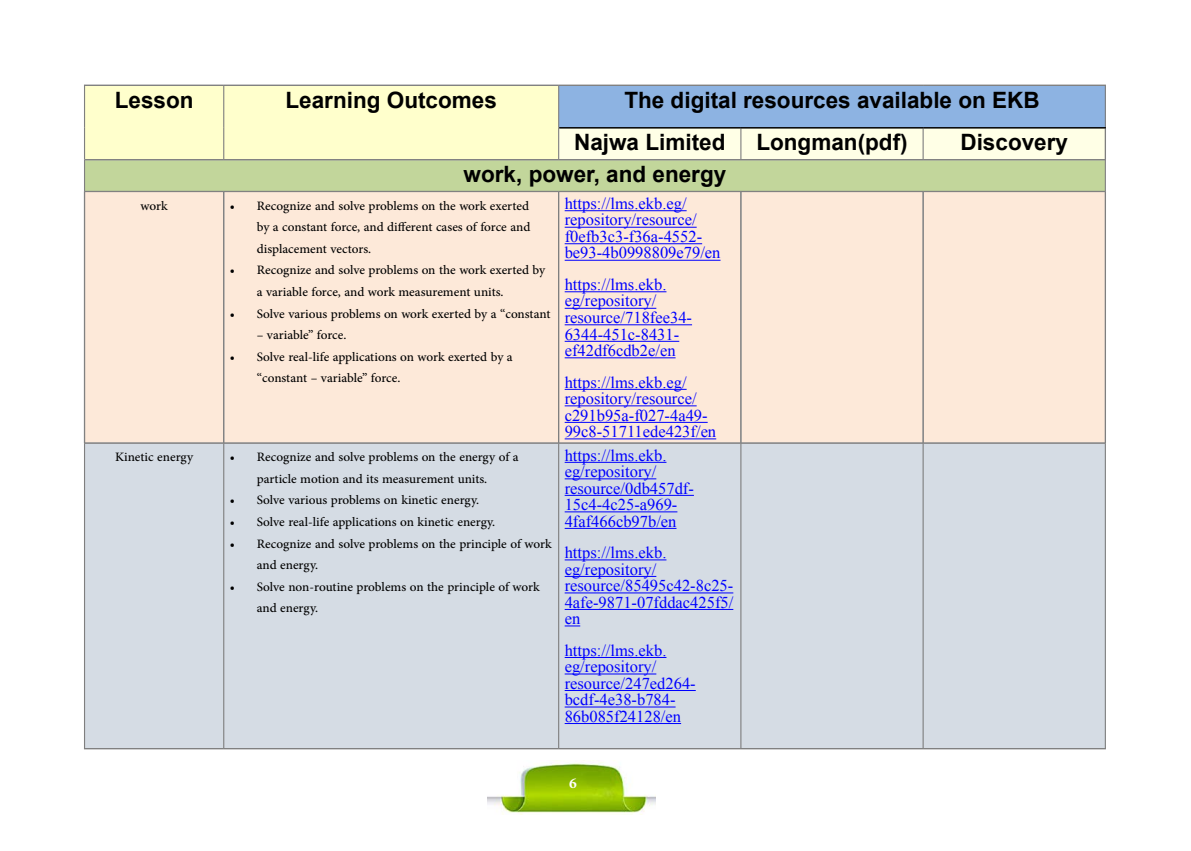
<style>
.page{position:relative;width:1191px;height:851px;background:#fff}
.page>*{position:absolute;margin:0;border:0;box-sizing:border-box;transform-origin:0 0}
.t1{font:700 22.5px/42.5px "Arial";color:#000}
.t2{font:700 21px "Adobe Arabic";color:#fff}
.t3{font:18px/21.6px "Adobe Arabic";color:#000}
.t4{font:16.5px/16.5px "Times New Roman";color:#00f}
</style>
<div class="page">
<img style="left:487px;top:760px;width:168px;height:54px">
<svg style="left:85px;top:86px;width:1020px;height:73px;background:#dbe6d7"></svg>
<div style="left:85px;top:160px;width:1020px;height:31px;background:#c2d69b"></div>
<div style="left:85px;top:192px;width:1020px;height:250px;background:#fde9d9"></div>
<div style="left:85px;top:444px;width:1019px;height:304px;background:#d5dce4"></div>
<hr style="left:740px;top:128px;width:1px;height:31px;background:#7f7f7f">
<hr style="left:922px;top:128px;width:1px;height:31px;background:#7f7f7f">
<hr style="left:1105px;top:128px;width:1px;height:32px;background:#7f7f7f">
<hr style="left:84px;top:85px;width:1px;height:43px;background:#7f7f7f">
<hr style="left:84px;top:128px;width:1px;height:32px;background:#7f7f7f">
<hr style="left:84px;top:85px;width:140px;height:1px;background:#7f7f7f">
<hr style="left:224px;top:85px;width:334px;height:1px;background:#7f7f7f">
<hr style="left:223px;top:85px;width:1px;height:43px;background:#7f7f7f">
<hr style="left:223px;top:128px;width:1px;height:31px;background:#7f7f7f">
<hr style="left:558px;top:128px;width:1px;height:31px;background:#7f7f7f">
<hr style="left:558px;top:85px;width:1px;height:43px;background:#7f7f7f">
<hr style="left:558px;top:85px;width:183px;height:1px;background:#7f7f7f">
<hr style="left:741px;top:85px;width:182px;height:1px;background:#7f7f7f">
<hr style="left:923px;top:85px;width:183px;height:1px;background:#7f7f7f">
<hr style="left:1104px;top:85px;width:2px;height:42px;background:#7f7f7f">
<hr style="left:559px;top:127px;width:182px;height:1px;background:#000">
<hr style="left:741px;top:127px;width:182px;height:1px;background:#000">
<hr style="left:923px;top:127px;width:183px;height:1px;background:#000">
<hr style="left:85px;top:159px;width:139px;height:1px;background:#7f7f7f">
<hr style="left:85px;top:160px;width:139px;height:1px;background:#7f7f7f">
<hr style="left:224px;top:159px;width:334px;height:1px;background:#7f7f7f">
<hr style="left:224px;top:160px;width:334px;height:1px;background:#7f7f7f">
<hr style="left:558px;top:159px;width:183px;height:1px;background:#7f7f7f">
<hr style="left:558px;top:160px;width:183px;height:1px;background:#7f7f7f">
<hr style="left:741px;top:159px;width:182px;height:1px;background:#7f7f7f">
<hr style="left:741px;top:160px;width:182px;height:1px;background:#7f7f7f">
<hr style="left:923px;top:159px;width:182px;height:1px;background:#7f7f7f">
<hr style="left:923px;top:160px;width:182px;height:1px;background:#7f7f7f">
<hr style="left:84px;top:192px;width:1px;height:251px;background:#7f7f7f">
<hr style="left:223px;top:192px;width:1px;height:251px;background:#7f7f7f">
<hr style="left:224px;top:192px;width:1px;height:251px;background:#7f7f7f">
<hr style="left:558px;top:192px;width:1px;height:251px;background:#7f7f7f">
<hr style="left:740px;top:192px;width:1px;height:251px;background:#7f7f7f">
<hr style="left:741px;top:192px;width:1px;height:251px;background:#7f7f7f">
<hr style="left:922px;top:192px;width:1px;height:251px;background:#7f7f7f">
<hr style="left:923px;top:192px;width:1px;height:251px;background:#7f7f7f">
<hr style="left:1105px;top:191px;width:1px;height:252px;background:#7f7f7f">
<hr style="left:84px;top:160px;width:1px;height:31px;background:#7f7f7f">
<hr style="left:1104px;top:160px;width:2px;height:31px;background:#7f7f7f">
<hr style="left:84px;top:191px;width:140px;height:1px;background:#7f7f7f">
<hr style="left:224px;top:191px;width:334px;height:1px;background:#7f7f7f">
<hr style="left:558px;top:191px;width:183px;height:1px;background:#7f7f7f">
<hr style="left:741px;top:191px;width:182px;height:1px;background:#7f7f7f">
<hr style="left:923px;top:191px;width:182px;height:1px;background:#7f7f7f">
<hr style="left:923px;top:442px;width:182px;height:1px;background:#7f7f7f">
<hr style="left:923px;top:443px;width:182px;height:1px;background:#7f7f7f">
<hr style="left:1104px;top:443px;width:2px;height:305px;background:#7f7f7f">
<hr style="left:923px;top:748px;width:183px;height:1px;background:#7f7f7f">
<hr style="left:741px;top:442px;width:182px;height:1px;background:#7f7f7f">
<hr style="left:741px;top:443px;width:182px;height:1px;background:#7f7f7f">
<hr style="left:922px;top:443px;width:1px;height:305px;background:#7f7f7f">
<hr style="left:741px;top:748px;width:182px;height:1px;background:#7f7f7f">
<hr style="left:559px;top:442px;width:182px;height:1px;background:#7f7f7f">
<hr style="left:558px;top:443px;width:183px;height:1px;background:#7f7f7f">
<hr style="left:740px;top:443px;width:1px;height:305px;background:#7f7f7f">
<hr style="left:558px;top:748px;width:183px;height:1px;background:#7f7f7f">
<hr style="left:224px;top:442px;width:334px;height:1px;background:#7f7f7f">
<hr style="left:224px;top:443px;width:334px;height:1px;background:#7f7f7f">
<hr style="left:558px;top:443px;width:1px;height:305px;background:#7f7f7f">
<hr style="left:224px;top:748px;width:334px;height:1px;background:#7f7f7f">
<hr style="left:84px;top:443px;width:1px;height:305px;background:#7f7f7f">
<hr style="left:85px;top:442px;width:139px;height:1px;background:#7f7f7f">
<hr style="left:84px;top:443px;width:140px;height:1px;background:#7f7f7f">
<hr style="left:223px;top:443px;width:1px;height:305px;background:#7f7f7f">
<hr style="left:84px;top:748px;width:140px;height:1px;background:#7f7f7f">
<hr style="left:564px;top:210px;width:122px;height:1px;background:#00f">
<hr style="left:564px;top:227px;width:132px;height:1px;background:#00f">
<hr style="left:564px;top:243px;width:138px;height:1px;background:#00f">
<hr style="left:564px;top:260px;width:156px;height:1px;background:#00f">
<hr style="left:564px;top:291px;width:102px;height:1px;background:#00f">
<hr style="left:564px;top:308px;width:92px;height:1px;background:#00f">
<hr style="left:564px;top:324px;width:128px;height:1px;background:#00f">
<hr style="left:564px;top:341px;width:115px;height:1px;background:#00f">
<hr style="left:564px;top:357px;width:111px;height:1px;background:#00f">
<hr style="left:564px;top:389px;width:122px;height:1px;background:#00f">
<hr style="left:564px;top:405px;width:132px;height:1px;background:#00f">
<hr style="left:564px;top:422px;width:143px;height:1px;background:#00f">
<hr style="left:564px;top:438px;width:152px;height:1px;background:#00f">
<hr style="left:564px;top:462px;width:102px;height:1px;background:#00f">
<hr style="left:564px;top:478px;width:92px;height:1px;background:#00f">
<hr style="left:564px;top:495px;width:130px;height:1px;background:#00f">
<hr style="left:564px;top:511px;width:113px;height:1px;background:#00f">
<hr style="left:564px;top:528px;width:112px;height:1px;background:#00f">
<hr style="left:564px;top:559px;width:102px;height:1px;background:#00f">
<hr style="left:564px;top:576px;width:92px;height:1px;background:#00f">
<hr style="left:564px;top:592px;width:169px;height:1px;background:#00f">
<hr style="left:564px;top:609px;width:169px;height:1px;background:#00f">
<svg style="left:564px;top:625px;width:16px;height:1px"></svg>
<hr style="left:564px;top:657px;width:102px;height:1px;background:#00f">
<hr style="left:564px;top:673px;width:92px;height:1px;background:#00f">
<hr style="left:564px;top:690px;width:131px;height:1px;background:#00f">
<hr style="left:564px;top:706px;width:111px;height:1px;background:#00f">
<hr style="left:564px;top:723px;width:117px;height:1px;background:#00f">
<p class="t1" style="left:115px;top:79px;width:80px">Lesson</p>
<p class="t1" style="left:285px;top:79px;width:213px">Learning Outcomes</p>
<p class="t1" style="left:574px;top:79px;width:467px;text-indent:50px">The digital resources available on EKB<br>Najwa Limited</p>
<p class="t1" style="left:756px;top:122px;width:153px">Longman(pdf)</p>
<p class="t1" style="left:960px;top:122px;width:109px">Discovery</p>
<p class="t1" style="left:463px;top:154px;width:264px">work, power, and energy</p>
<p class="t3" style="left:141px;top:192px;width:29px">work</p>
<p class="t3" style="left:257px;top:192px;width:275px;text-align:justify;text-indent:-27px">• Recognize and solve problems on the work exerted by a constant force, and different cases of force and displacement vectors.</p>
<p class="t3" style="left:257px;top:257px;width:290px;text-indent:-27px">• Recognize and solve problems on the work exerted by a variable force, and work measurement units.</p>
<p class="t3" style="left:230px;top:300px;width:322px">• Solve various problems on work exerted by a “constant</p>
<p class="t3" style="left:257px;top:322px;width:91px">– variable” force.</p>
<p class="t3" style="left:257px;top:344px;width:257px;text-indent:-27px">• Solve real-life applications on work exerted by a “constant – variable” force.</p>
<p class="t3" style="left:115px;top:444px;width:79px">Kinetic energy</p>
<p class="t3" style="left:230px;top:444px;width:290px;text-align:center">• Recognize and solve problems on the energy of a particle motion and its measurement units.</p>
<p class="t3" style="left:230px;top:487px;width:251px">• Solve various problems on kinetic energy.</p>
<p class="t3" style="left:230px;top:509px;width:267px">• Solve real-life applications on kinetic energy.</p>
<p class="t3" style="left:257px;top:530px;width:296px;text-indent:-27px">• Recognize and solve problems on the principle of work and energy.</p>
<p class="t3" style="left:257px;top:573px;width:284px;text-indent:-27px">• Solve non-routine problems on the principle of work and energy.</p>
<p class="t4" style="left:564px;top:195px;width:157px">https://lms.ekb.eg/ repository/resource/ f0efb3c3-f36a-4552- be93-4b0998809e79/en</p>
<p class="t4" style="left:564px;top:276px;width:129px">https://lms.ekb. eg/repository/ resource/718fee34-<br>6344-451c-8431- ef42df6cdb2e/en</p>
<p class="t4" style="left:564px;top:373px;width:153px">https://lms.ekb.eg/ repository/resource/ c291b95a-f027-4a49-<br>99c8-51711ede423f/en</p>
<p class="t4" style="left:564px;top:446px;width:131px">https://lms.ekb. eg/repository/ resource/0db457df-<br>15c4-4c25-a969-<br>4faf466cb97b/en</p>
<p class="t4" style="left:564px;top:544px;width:170px">https://lms.ekb. eg/repository/ resource/85495c42-8c25-<br>4afe-9871-07fddac425f5/ en</p>
<p class="t4" style="left:564px;top:641px;width:133px">https://lms.ekb. eg/repository/ resource/247ed264- bcdf-4e38-b784-<br>86b085f24128/en</p>
<p class="t2" style="left:569px;top:768px;width:9px">6</p>
</div>
